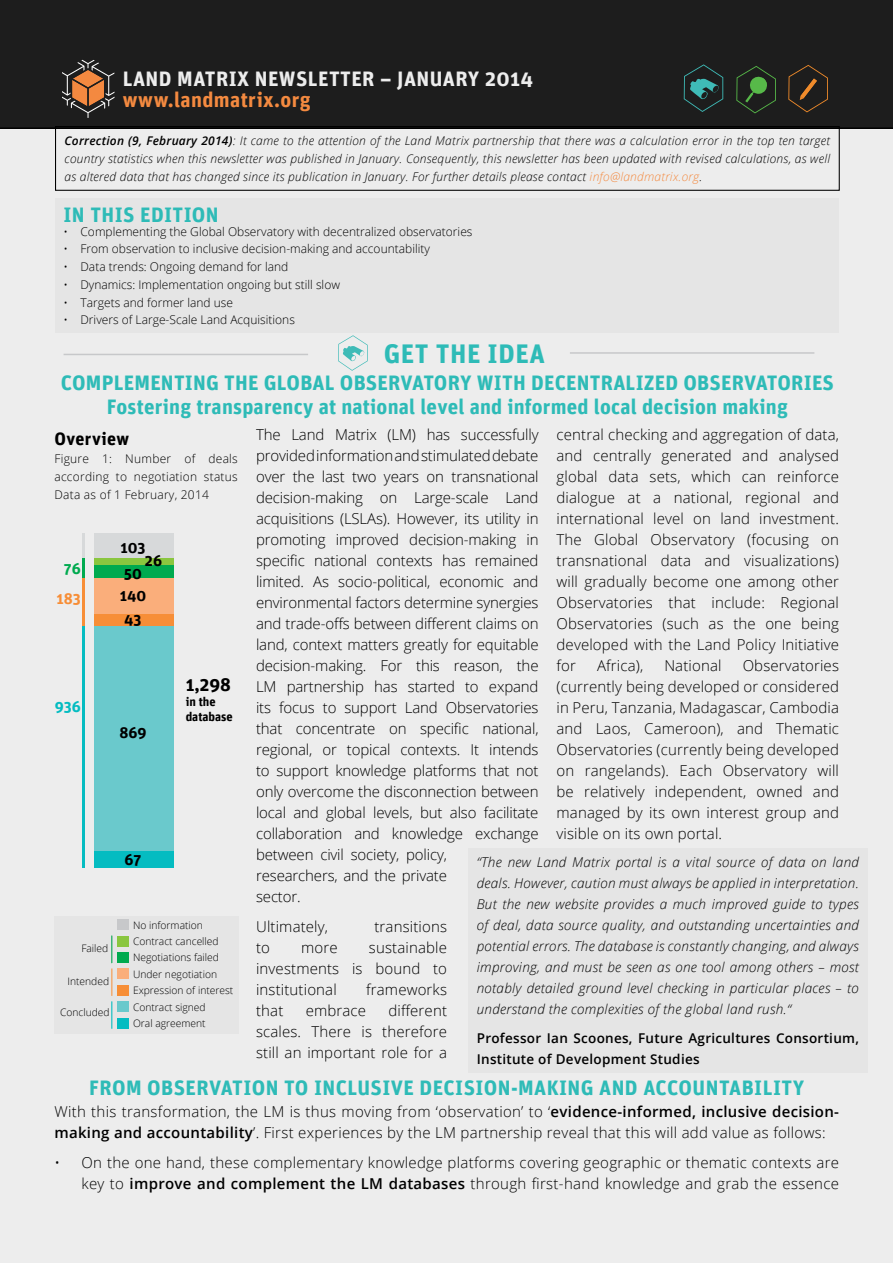
<style>
.page{position:relative;width:893px;height:1263px;background:#fff}
.page>*{position:absolute;margin:0;border:0;box-sizing:border-box;transform-origin:0 0}
.t1{font:700 27px "Unit";letter-spacing:.02em;color:#2ebbb7}
.t2{font:700 21px/24px "Unit";letter-spacing:.01em;color:#2ebbb7;text-align:center}
.t3{font:700 21px "Unit";letter-spacing:.02em;color:#ededed}
.t4{font:700 21px "Unit";letter-spacing:.02em;color:#f48a40}
.t5{font:700 18.45px "Unit";color:#000}
.t6{font:700 18px "Unit";color:#000}
.t7{font:700 15.45px "Unit";color:#000}
.t8{font:700 15.45px "Unit";color:#05bcc1}
.t9{font:700 15.45px "Unit";color:#f78e37}
.t10{font:700 15.45px "Unit";color:#00aa4f}
.t11{font:300 15px/21px "Open Sans";letter-spacing:-.01em;color:#000;text-align:justify}
.t12{font:300 15px/21px "Open Sans";letter-spacing:.02em;color:#000}
.t13{font:300 15px "Open Sans";letter-spacing:.01em;color:#000}
.t14{font:italic 300 13.5px/21px "Open Sans";letter-spacing:.02em;color:#000;text-align:justify}
.t15{font:600 13.5px/21px "Open Sans";letter-spacing:.02em;color:#000}
.t16{font:700 12.45px/15px "Unit";color:#000}
.t17{font:italic 300 12px/18px "Open Sans";letter-spacing:.02em;color:#000;text-align:justify}
.t18{font:300 12px/18px "Open Sans";color:#000;text-align:justify}
.t19{font:300 10.2px/16.5px "Open Sans";color:#000}
.s1{font-weight:600}
.s2{color:#f48a40}
</style>
<div class="page">
<div style="left:0;top:3px;width:893px;height:1260px;background:#ededed"></div>
<div style="left:0;top:0;width:893px;height:129px;background:#1d1d1d"></div>
<svg style="left:684px;top:64px;width:39px;height:48px"></svg>
<svg style="left:736px;top:66px;width:40px;height:47px"></svg>
<svg style="left:788px;top:65px;width:40px;height:47px"></svg>
<svg style="left:62px;top:60px;width:52px;height:58px"></svg>
<div style="left:55px;top:199px;width:784px;height:134px;background:#e5e5e5"></div>
<div style="left:94px;top:533px;width:80px;height:25px;background:#d7d9da"></div>
<div style="left:94px;top:558px;width:80px;height:7px;background:#8ac63f"></div>
<div style="left:94px;top:565px;width:80px;height:13px;background:#00aa4f"></div>
<div style="left:94px;top:578px;width:80px;height:37px;background:#faae7b"></div>
<div style="left:94px;top:615px;width:80px;height:11px;background:#f78e37"></div>
<div style="left:94px;top:626px;width:80px;height:226px;background:#6ac9cc"></div>
<div style="left:94px;top:852px;width:80px;height:16px;background:#05bcc1"></div>
<hr style="left:83px;top:533px;width:2px;height:25px;background:#d7d9da">
<hr style="left:83px;top:558px;width:2px;height:20px;background:#00aa4f">
<hr style="left:83px;top:578px;width:2px;height:48px;background:#f78e37">
<hr style="left:83px;top:626px;width:2px;height:242px;background:#05bcc1">
<div style="left:54px;top:916px;width:185px;height:117px;background:#e5e5e5"></div>
<div style="left:117px;top:919px;width:12px;height:11px;background:#c7c8ca"></div>
<div style="left:117px;top:936px;width:12px;height:10px;background:#8ac63f"></div>
<div style="left:117px;top:952px;width:12px;height:11px;background:#00aa4f"></div>
<div style="left:117px;top:968px;width:12px;height:11px;background:#faae7b"></div>
<div style="left:117px;top:985px;width:12px;height:11px;background:#f78e37"></div>
<div style="left:117px;top:1001px;width:12px;height:11px;background:#6ac9cc"></div>
<div style="left:117px;top:1018px;width:12px;height:11px;background:#05bcc1"></div>
<svg style="left:111px;top:936px;width:1px;height:93px"></svg>
<svg style="left:338px;top:335px;width:30px;height:36px"></svg>
<hr style="left:64px;top:354px;width:244px;height:1px;background:#c7c8ca">
<hr style="left:570px;top:352px;width:244px;height:2px;background:#c7c8ca">
<div style="left:468px;top:848px;width:399px;height:225px;background:#e5e5e5"></div>
<div style="left:55px;top:126px;width:785px;height:65px;border:1px solid #000"></div>
<h2 class="t3" style="left:123px;top:66px;width:412px">LAND MATRIX NEWSLETTER – JAN UARY 2014</h2>
<h2 class="t4" style="left:123px;top:87px;width:189px">WWW.LANDMATRIX.ORG</h2>
<p class="t17" style="left:65px;top:131px;width:767px"><span class="s1">Correction (9, February 2014)</span>: It came to the attention of the Land Matrix partnership that there was a calculation error in the top ten target country statistics when this newsletter was published in January. Consequently, this newsletter has been updated with revised calculations, as well as altered data that has changed since its publication in January. For further details please contact <span class="s2">info@landmatrix.org</span>.</p>
<h2 class="t2" style="left:64px;top:202px;width:157px">IN THIS EDITION</h2>
<p class="t18" style="left:64px;top:222px;width:410px">• Complementing the Global Observatory with decentralized observatories</p>
<p class="t18" style="left:64px;top:240px;width:368px">• From observation to inclusive decision-making and accountability</p>
<p class="t18" style="left:64px;top:257px;width:226px">• Data trends: Ongoing demand for land</p>
<p class="t18" style="left:64px;top:275px;width:278px">• Dynamics: Implementation ongoing but still slow</p>
<p class="t18" style="left:64px;top:293px;width:171px">• Targets and former land use</p>
<p class="t18" style="left:64px;top:311px;width:233px">• Drivers of Large-Scale Land Acquisitions</p>
<h1 class="t1" style="left:384px;top:337px;width:163px">GET THE IDEA</h1>
<h2 class="t2" style="left:61px;top:370px;width:775px">COMPLEMENTING THE GLOBAL OBSERVATORY WITH DECENTRALIZED OBSERVATORIES<br>FOSTERING TRANSPARENCY AT NATIONAL LEVEL AND INFORMED LOCAL DECISION MAKING</h2>
<p class="t11" style="left:256px;top:424px;width:284px;text-align:left">The Land Matrix (LM) has successfully provided information and stimulated debate over the last two years on transnational decision-making on Large-scale Land acquisitions (LSLAs). However, its utility in promoting improved decision-making in specific national contexts has remained limited. As socio-political, economic and environmental factors determine synergies and trade-offs between different claims on land, context matters greatly for equitable decision-making. For this reason, the LM partnership has started to expand its focus to support Land Observatories that concentrate on specific national, regional, or topical contexts. It intends to support knowledge platforms that not only overcome the disconnection between local and global levels, but also facilitate collaboration and knowledge exchange between civil society, policy,<br>researchers, and the private<br>sector.</p>
<p class="t13" style="left:256px;top:916px;width:74px">Ultimately,</p>
<p class="t13" style="left:374px;top:916px;width:74px">transitions</p>
<p class="t11" style="left:256px;top:936px;width:15px">to</p>
<p class="t11" style="left:301px;top:936px;width:38px">more</p>
<p class="t11" style="left:556px;top:424px;width:284px">central checking and aggregation of data, and centrally generated and analysed global data sets, which can reinforce dialogue at a national, regional and international level on land investment.<br>The Global Observatory (focusing on transnational data and visualizations) will gradually become one among other Observatories that include: Regional Observatories (such as the one being developed with the Land Policy Initiative for</p>
<p class="t6" style="left:54px;top:427px;width:76px">OVERVIEW</p>
<p class="t18" style="left:54px;top:449px;width:185px">Figure 1: Number of deals according to negotiation status Data as of 1 February, 2014</p>
<p class="t7" style="left:120px;top:538px;width:26px">103</p>
<p class="t7" style="left:145px;top:551px;width:19px">26</p>
<p class="t10" style="left:64px;top:559px;width:18px">76</p>
<p class="t7" style="left:124px;top:564px;width:20px">50</p>
<p class="t7" style="left:120px;top:586px;width:28px">140</p>
<p class="t9" style="left:57px;top:589px;width:26px">183</p>
<p class="t7" style="left:124px;top:610px;width:19px">43</p>
<p class="t11" style="left:597px;top:655px;width:48px">Africa),</p>
<p class="t13" style="left:664px;top:655px;width:59px">National</p>
<p class="t11" style="left:556px;top:655px;width:284px;text-indent:186px">Observatories (currently being developed or considered in Peru, Tanzania, Madagascar, Cambodia and Laos, Cameroon), and Thematic Observatories (currently being developed on rangelands). Each Observatory will be relatively independent, owned and managed by its own interest group and visible on its own portal.</p>
<p class="t5" style="left:186px;top:673px;width:47px">1,298</p>
<p class="t16" style="left:186px;top:694px;width:49px">IN THE<br>DATABASE</p>
<p class="t8" style="left:55px;top:697px;width:27px">936</p>
<p class="t7" style="left:119px;top:723px;width:29px">869</p>
<p class="t7" style="left:125px;top:850px;width:18px">67</p>
<p class="t14" style="left:477px;top:851px;width:384px">“The new Land Matrix portal is a vital source of data on land deals. However, caution must always be applied in interpretation.<br>But the new website provides a much improved guide to types of deal, data source quality, and outstanding uncertainties and potential errors. The database is constantly changing, and always improving, and must be seen as one tool among others – most notably detailed ground level checking in particular places – to understand the complexities of the global land rush.“</p>
<p class="t15" style="left:477px;top:1028px;width:384px">Professor Ian Scoones, Future Agricultures Consortium,<br>Institute of Development Studies</p>
<h2 class="t2" style="left:89px;top:1075px;width:717px">FROM OBSERVATION TO INCLUSIVE DECISION-MAKING AND ACCOUNTABILITY</h2>
<p class="t12" style="left:54px;top:1101px;width:786px">With this transformation, the LM is thus moving from ‘observation’ to ‘<span class="s1">evidence-informed, inclusive decision&shy;making and accountability</span>’. First experiences by the LM partnership reveal that this will add value as follows:</p>
<p class="t12" style="left:54px;top:1151px;width:786px;text-align:right">• On the one hand, these complementary knowledge platforms covering geographic or thematic contexts are key to <span class="s1">improve and complement the LM databases</span> through first-hand knowledge and grab the essence</p>
<p class="t19" style="left:133px;top:916px;width:102px">No information<br>Contract cancelled<br>Negotiations failed<br>Under negotiation<br>Expression of interest<br>Contract signed<br>Oral agreement</p>
<p class="t11" style="left:256px;top:936px;width:192px;text-indent:113px">sustainable investments is bound to institutional</p>
<p class="t19" style="left:81px;top:940px;width:28px">Failed</p>
<p class="t19" style="left:67px;top:973px;width:43px">Intended</p>
<p class="t13" style="left:366px;top:979px;width:82px">frameworks</p>
<p class="t11" style="left:256px;top:999px;width:192px;text-indent:132px">different scales. There is therefore still an important role for a</p>
<p class="t11" style="left:256px;top:999px;width:29px">that</p>
<p class="t13" style="left:306px;top:1000px;width:62px">embrace</p>
<p class="t19" style="left:60px;top:1004px;width:51px">Concluded</p>
</div>
